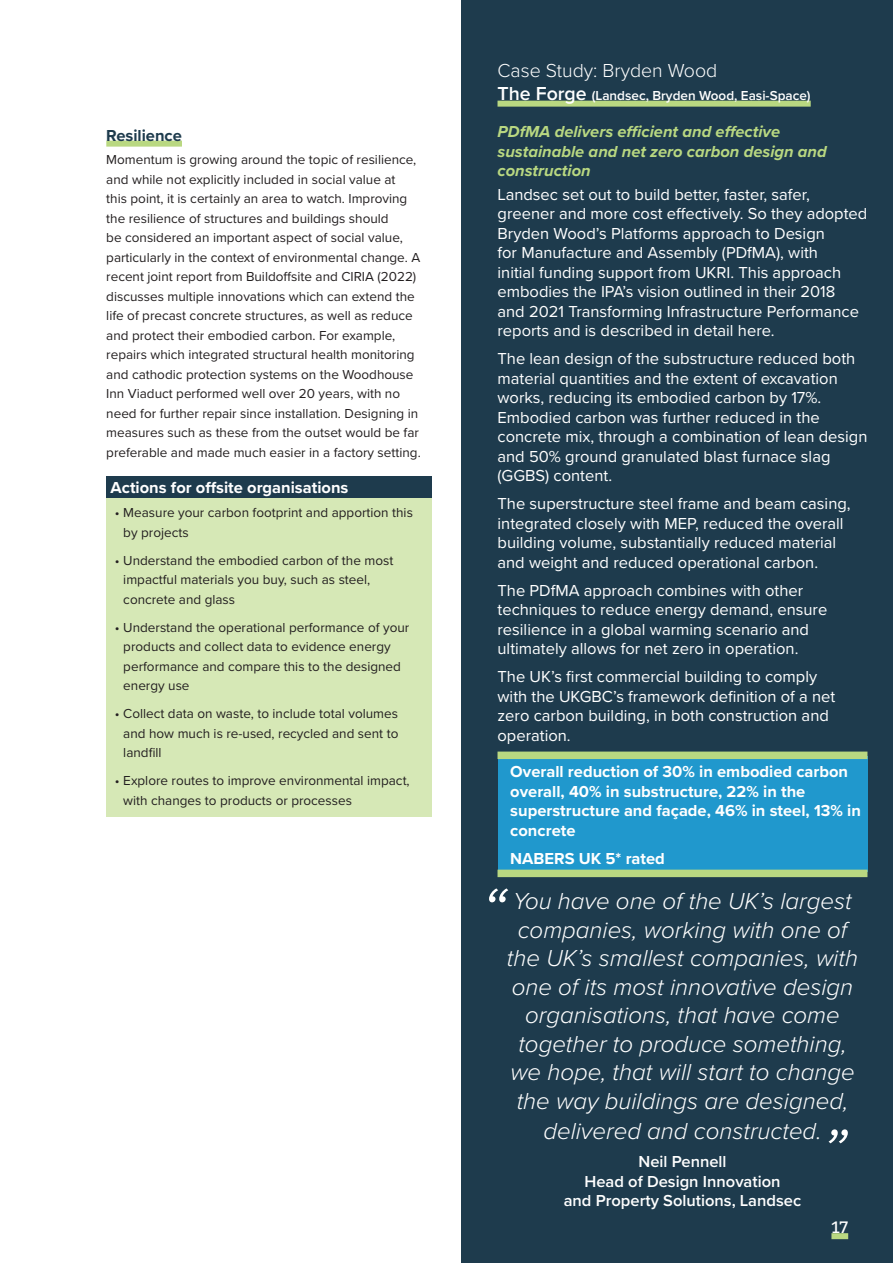
<style>
.page{position:relative;width:893px;height:1263px;background:#fff}
.page>*{position:absolute;margin:0;border:0;box-sizing:border-box;transform-origin:0 0}
.Case_Study_Quote_Mar{font:italic 300 72px "Proxima Nova";color:#fff}
.Case_Study_-_Quotati{font:italic 300 24px/28.7px "Proxima Nova";color:#fff;text-align:center}
.Case_Study_Heading{font:300 19.5px "Proxima Nova";color:#fff}
.Body_Text_-_White{font:16.5px/19.5px "Proxima Nova";color:#fff}
.Case_Study_Key_Stats{font:700 16.5px/19.5px "Proxima Nova";color:#fff}
.Case_Study_Strap_Lin{font:italic 700 16.5px/19.5px "Proxima Nova";color:#b9d881}
.Case_Study_-_Quotee{font:600 16.5px/19.5px "Proxima Nova";color:#fff;text-align:center}
.Actions_for_Offsite{font:700 16.5px "Proxima Nova";color:#fff}
.Heading_4{font:700 16.5px "Proxima Nova";color:#1e3b4d}
.t1{font:16.5px "Bitter";color:#fff}
.Body_Text{font:13.5px/19.5px "Proxima Nova";color:#231f20}
.Case_Study_Heading-2{font:600 13.5px "Proxima Nova";color:#fff}
.s1{font-size:19.5px}
</style>
<div class="page">
<div style="left:461px;top:0;width:432px;height:1263px;background:#1e3b4d"></div>
<div style="left:831px;top:1233px;width:17px;height:6px;background:#b9d881"></div>
<div style="left:106px;top:141px;width:76px;height:6px;background:#b9d881"></div>
<div style="left:106px;top:476px;width:326px;height:25px;background:#1e3b4d"></div>
<div style="left:106px;top:498px;width:326px;height:50px;background:#d6e8b6"></div>
<div style="left:106px;top:545px;width:326px;height:70px;background:#d6e8b6"></div>
<div style="left:106px;top:612px;width:326px;height:89px;background:#d6e8b6"></div>
<div style="left:106px;top:699px;width:326px;height:69px;background:#d6e8b6"></div>
<div style="left:106px;top:766px;width:326px;height:50px;background:#d6e8b6"></div>
<div style="left:497px;top:101px;width:314px;height:6px;background:#b9d881"></div>
<div style="left:497px;top:756px;width:370px;height:88px;background:#2098cd"></div>
<div style="left:497px;top:842px;width:370px;height:30px;background:#2098cd"></div>
<div style="left:497px;top:751px;width:370px;height:8px;background:#b9d881"></div>
<div style="left:497px;top:870px;width:370px;height:7px;background:#b9d881"></div>
<p class="Heading_4" style="left:106px;top:123px;width:77px">Resilience</p>
<p class="Body_Text" style="left:106px;top:150px;width:316px">Momentum is growing around the topic of resilience, and while not explicitly included in social value at<br>this point, it is certainly an area to watch. Improving the resilience of structures and buildings should<br>be considered an important aspect of social value, particularly in the context of environmental change. A recent joint report from Buildoffsite and CIRIA (2022) discusses multiple innovations which can extend the life of precast concrete structures, as well as reduce and protect their embodied carbon. For example, repairs which integrated structural health monitoring and cathodic protection systems on the Woodhouse Inn Viaduct performed well over 20 years, with no need for further repair since installation. Designing in measures such as these from the outset would be far preferable and made much easier in a factory setting.</p>
<p class="Actions_for_Offsite" style="left:111px;top:476px;width:239px">Actions for offsite organisations</p>
<p class="Body_Text" style="left:123px;top:502px;width:291px;text-indent:-9px">• Measure your carbon footprint and apportion this by projects</p>
<p class="Body_Text" style="left:123px;top:550px;width:271px;text-indent:-9px">• Understand the embodied carbon of the most impactful materials you buy, such as steel, concrete and glass</p>
<p class="Body_Text" style="left:123px;top:617px;width:287px;text-indent:-9px">• Understand the operational performance of your products and collect data to evidence energy performance and compare this to the designed energy use</p>
<p class="Body_Text" style="left:123px;top:703px;width:277px;text-align:justify;text-indent:-9px">• Collect data on waste, to include total volumes and how much is re-used, recycled and sent to landfill</p>
<p class="Body_Text" style="left:123px;top:770px;width:288px;text-indent:-9px">• Explore routes to improve environmental impact, with changes to products or processes</p>
<p class="Case_Study_Heading" style="left:497px;top:56px;width:221px">Case Study: Bryden Wood</p>
<p class="Case_Study_Heading-2" style="left:497px;top:85px;width:315px"><span class="s1">The Forge</span> (Landsec, Bryden Wood, Easi-Space)</p>
<p class="Case_Study_Strap_Lin" style="left:497px;top:121px;width:331px">PDfMA delivers efficient and effective sustainable and net zero carbon design and construction</p>
<p class="Body_Text_-_White" style="left:497px;top:184px;width:371px">Landsec set out to build better, faster, safer, greener and more cost effectively. So they adopted Bryden Wood’s Platforms approach to Design<br>for Manufacture and Assembly (PDfMA), with<br>initial funding support from UKRI. This approach embodies the IPA’s vision outlined in their 2018<br>and 2021 Transforming Infrastructure Performance reports and is described in detail here.</p>
<p class="Body_Text_-_White" style="left:497px;top:348px;width:371px">The lean design of the substructure reduced both material quantities and the extent of excavation works, reducing its embodied carbon by 17%.<br>Embodied carbon was further reduced in the concrete mix, through a combination of lean design and 50% ground granulated blast furnace slag (GGBS) content.</p>
<p class="Body_Text_-_White" style="left:497px;top:493px;width:355px">The superstructure steel frame and beam casing, integrated closely with MEP, reduced the overall building volume, substantially reduced material and weight and reduced operational carbon.</p>
<p class="Body_Text_-_White" style="left:497px;top:580px;width:331px">The PDfMA approach combines with other techniques to reduce energy demand, ensure resilience in a global warming scenario and ultimately allows for net zero in operation.</p>
<p class="Body_Text_-_White" style="left:497px;top:666px;width:339px">The UK’s first commercial building to comply with the UKGBC’s framework definition of a net zero carbon building, in both construction and operation.</p>
<p class="Case_Study_Key_Stats" style="left:510px;top:762px;width:352px">Overall reduction of 30% in embodied carbon overall, 40% in substructure, 22% in the superstructure and façade, 46% in steel, 13% in concrete</p>
<p class="Case_Study_Key_Stats" style="left:510px;top:848px;width:156px">NABERS UK 5* rated</p>
<p class="Case_Study_-_Quotati" style="left:507px;top:886px;width:352px">You have one of the UK’s largest companies, working with one of the UK’s smallest companies, with one of its most innovative design organisations, that have come together to produce something, we hope, that will start to change the way buildings are designed, delivered and constructed.</p>
<p class="Case_Study_-_Quotee" style="left:564px;top:1151px;width:239px">Neil Pennell<br>Head of Design Innovation<br>and Property Solutions, Landsec</p>
<p class="Case_Study_Quote_Mar" style="left:480px;top:859px;width:27px">“</p>
<p class="Case_Study_Quote_Mar" style="left:820px;top:1100px;width:27px">”</p>
<p class="t1" style="left:831px;top:1217px;width:18px">17</p>
</div>
